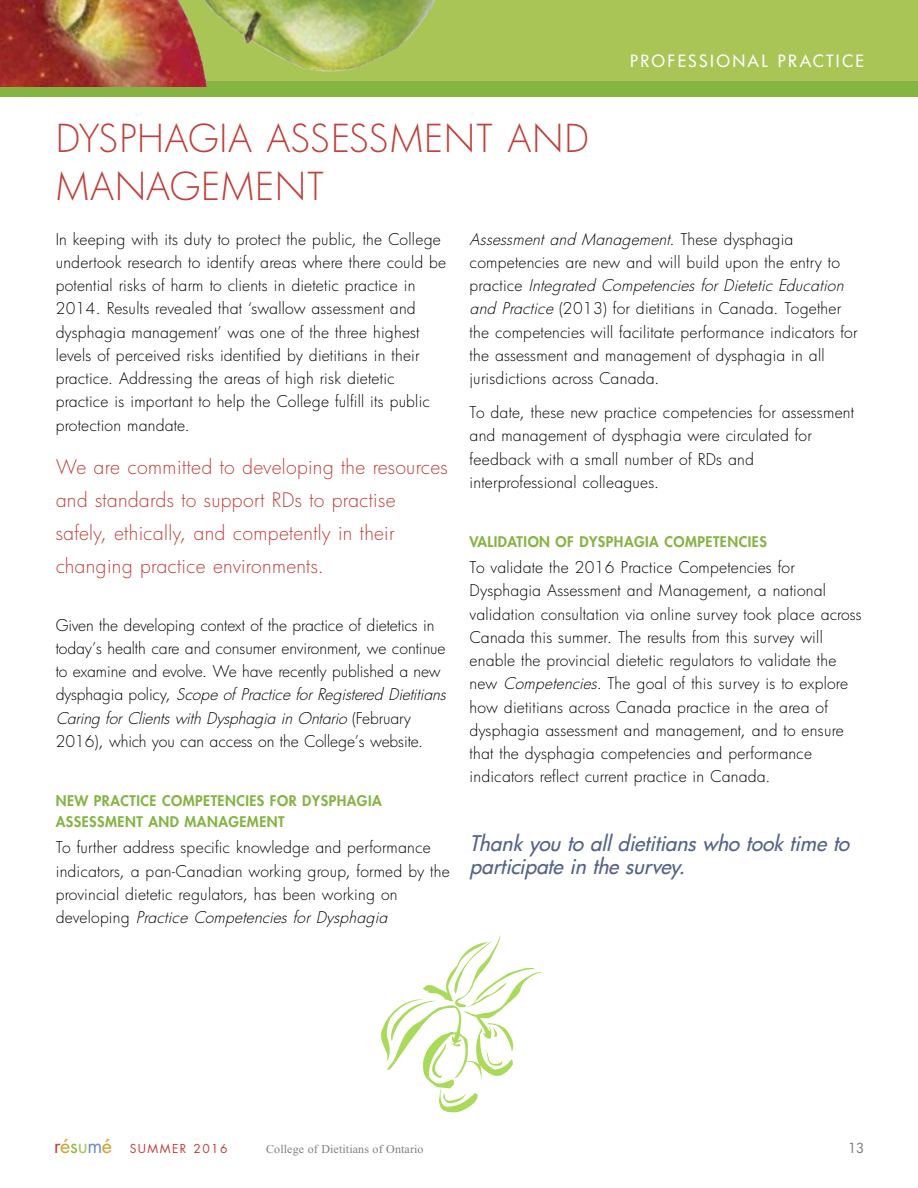
<style>
.page{position:relative;width:918px;height:1188px;background:#fff}
.page>*{position:absolute;margin:0;border:0;box-sizing:border-box;transform-origin:0 0}
.t1{font:300 37.5px/48px "Futura";letter-spacing:.02em;color:#c1403b}
.t2{font:italic 500 21px/23.2px "Futura";color:#556489}
.t3{font:300 19.5px/33px "Futura";letter-spacing:.015em;color:#c1403b}
.t4{font:500 16.5px "Futura";letter-spacing:.14em;color:#fff}
.t5{font:300 15.75px/23.2px "Futura";letter-spacing:.01em;color:#000}
.t6{font:800 14.25px/21px "Futura";letter-spacing:.035em;color:#84b442}
.t7{font:500 13.5px "Futura";color:#808080}
.t8{font:12px "Times New Roman";letter-spacing:.01em;color:#808080}
.t9{font:12px "Futura";letter-spacing:.125em;color:#c1403b}
.s1{font-style:italic}
.s2{font-size:19.5px}
.s3{font-size:19.5px;color:#d9a02d}
.s4{font-size:19.5px;color:#8ab74b}
.s5{font-size:19.5px;color:#a8c556}
.s6{font-size:19.5px;color:#6f90c2}
</style>
<div class="page">
<div style="left:0;top:0;width:918px;height:84px;background:#a8c556"></div>
<div style="left:0;top:82px;width:918px;height:15px;background:#84b442"></div>
<img style="left:0;top:0;width:207px;height:87px">
<img style="left:195px;top:0;width:240px;height:73px">
<svg style="left:381px;top:935px;width:160px;height:177px"></svg>
<p class="t4" style="left:630px;top:51px;width:235px">PROFESSIONAL PRACTICE</p>
<h1 class="t1" style="left:56px;top:115px;width:535px">DYSPHAGIA ASSESSMENT AND<br>MANAGEMENT</h1>
<p class="t5" style="left:56px;top:228px;width:392px">In keeping with its duty to protect the public, the College undertook research to identify areas where there could be potential risks of harm to clients in dietetic practice in 2014. Results revealed that ‘swallow assessment and dysphagia management’ was one of the three highest levels of perceived risks identified by dietitians in their practice. Addressing the areas of high risk dietetic practice is important to help the College fulfill its public protection mandate.</p>
<p class="t3" style="left:56px;top:451px;width:394px">We are committed to developing the resources and standards to support RDs to practise safely, ethically, and competently in their changing practice environments.</p>
<p class="t5" style="left:56px;top:614px;width:396px">Given the developing context of the practice of dietetics in today’s health care and consumer environment, we continue to examine and evolve. We have recently published a new d ys p h a g i a p o l i c y, <span class="s1">Scope of Practice for Registered Dietitians Caring for Clients with Dysphagia in Ontario</span> ( F e b r u a ry 2016), which you can access on the College’s website.</p>
<p class="t5" style="left:470px;top:228px;width:389px"><span class="s1">Assessment and Management.</span> T h es e d ys p h a g i a competencies are new and will build upon the entry to<br>p ra c t i c e <span class="s1">Integrated Competencies for Dietetic Education andPractice</span>(2013) for dietitians in Canada. Together the competencies will facilitate performance indicators for the assessment and management of dysphagia in all jurisdictions across Canada.</p>
<p class="t5" style="left:470px;top:401px;width:386px">To date, these new practice competencies for assessment and management of dysphagia were circulated for feedback with a small number of RDs and interprofessional colleagues.</p>
<p class="t6" style="left:470px;top:531px;width:299px">VALIDATION OF DYSPHAGIA COMPETENCIES</p>
<p class="t5" style="left:470px;top:556px;width:394px">To validate the 2016 Practice Competencies for Dysphagia Assessment and Management, a national validation consultation via online survey took place across Canada this summer. The results from this survey will enable the provincial dietetic regulators to validate the new <span class="s1">Competencies.</span>The goal of this survey is to explore how dietitians across Canada practice in the area of dysphagia assessment and management, and to ensure that the dysphagia competencies and performance indicators reflect current practice in Canada.</p>
<p class="t6" style="left:56px;top:790px;width:328px">NEW PRACTICE COMPETENCIES FOR DYSPHAGIA<br>ASSESSMENT AND MANAGEMENT</p>
<p class="t5" style="left:56px;top:836px;width:396px">To further address specific knowledge and performance indicators, a pan-Canadian working group, formed by the provincial dietetic regulators, has been working on<br>d e v e l o p i n g <span class="s1">Practice Competencies for Dysphagia</span></p>
<h2 class="t2" style="left:470px;top:832px;width:387px">Thank you to all dietitians who took time to participate in the survey.</h2>
<p class="t9" style="left:54px;top:1140px;width:175px"><span class="s2">r</span><span class="s3">é</span><span class="s4">s</span><span class="s5">u</span><span class="s6">m</span><span class="s3">é</span> SUMMER 2016</p>
<p class="t8" style="left:266px;top:1141px;width:159px">College of Dietitians of Ontario</p>
<p class="t7" style="left:848px;top:1140px;width:17px">13</p>
</div>
